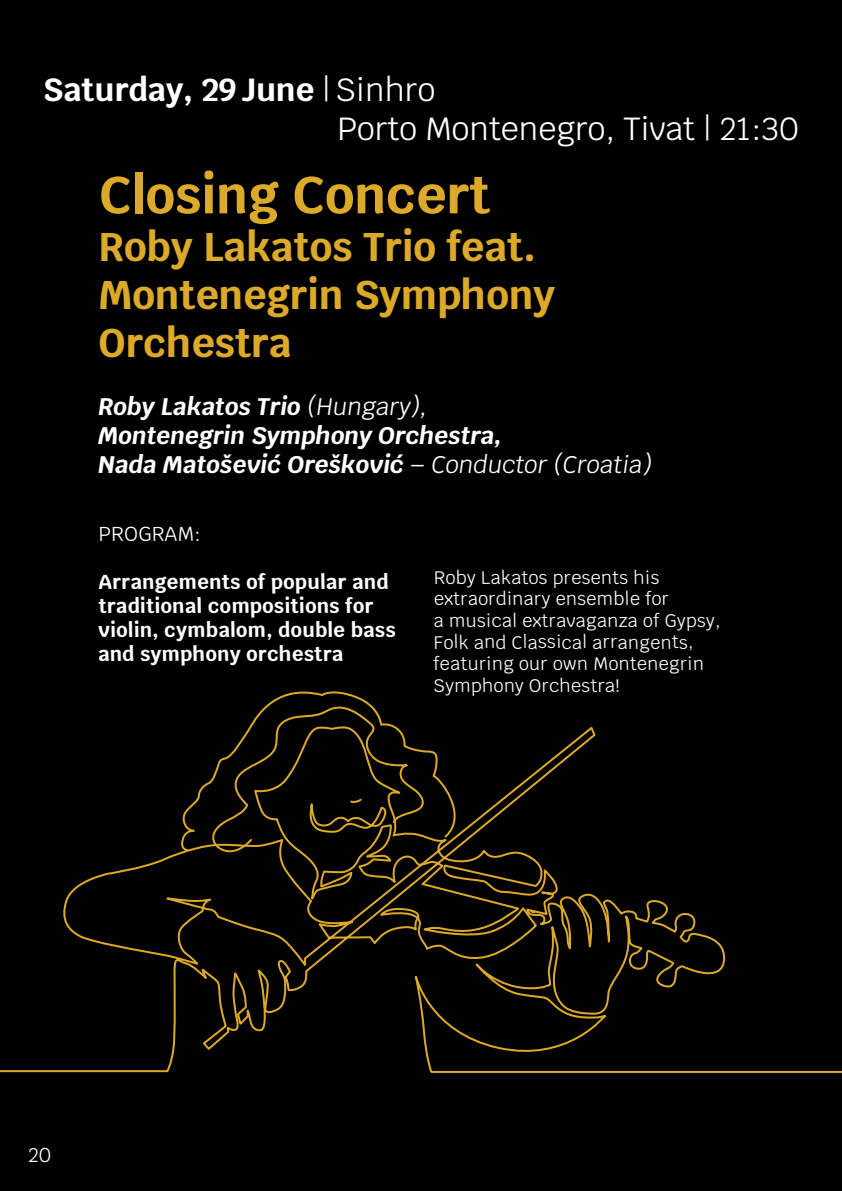
<style>
.page{position:relative;width:842px;height:1191px;background:#000}
.page>*{position:absolute;margin:0;border:0;box-sizing:border-box;transform-origin:0 0}
.t1{font:700 52px "Krub";color:#dcaa28}
.t2{font:700 40px/48px "Krub";color:#dcaa28}
.t3{font:32px/38.4px "Krub";color:#fff}
.t4{font:italic 700 24px/28.8px "Krub";color:#fff}
.t5{font:700 20px/24px "Krub";color:#fff}
.t6{font:20px "Krub";color:#fff}
.t7{font:18px/21.6px "Krub";color:#fff}
.s1{font-weight:700}
.s2{font-weight:400}
</style>
<div class="page">
<svg style="left:268px;top:691px;width:102px;height:13px"></svg>
<svg style="left:251px;top:704px;width:138px;height:20px"></svg>
<svg style="left:0;top:724px;width:842px;height:349px"></svg>
<h3 class="t3" style="left:338px;top:71px;width:463px;text-indent:-295px"><span class="s1">Saturday, 29 June</span> | Sinhro<br>Porto Montenegro, Tivat | 21:30</h3>
<h1 class="t1" style="left:99px;top:165px;width:393px">Closing Concert</h1>
<h2 class="t2" style="left:99px;top:223px;width:458px">Roby Lakatos Trio feat.<br>Montenegrin Symphony<br>Orchestra</h2>
<h3 class="t4" style="left:99px;top:392px;width:555px">Roby Lakatos Trio <span class="s2">(Hungary),<br></span>Montenegrin Symphony Orchestra,<br>Nada Matošević Orešković <span class="s2">– Conductor (Croatia)</span></h3>
<p class="t6" style="left:98px;top:518px;width:104px;rotate:-1deg">PROGRAM:</p>
<p class="t5" style="left:97px;top:573px;width:299px;rotate:-1deg">Arrangements of popular and traditional compositions for violin, cymbalom, double bass and symphony orchestra</p>
<p class="t7" style="left:431px;top:568px;width:290px;rotate:-1deg">Roby Lakatos presents his extraordinary ensemble for<br>a musical extravaganza of Gypsy,<br>Folk and Classical arrangents, featuring our own Montenegrin<br>Symphony Orchestra!</p>
<p class="t6" style="left:28px;top:1138px;width:25px">20</p>
</div>
